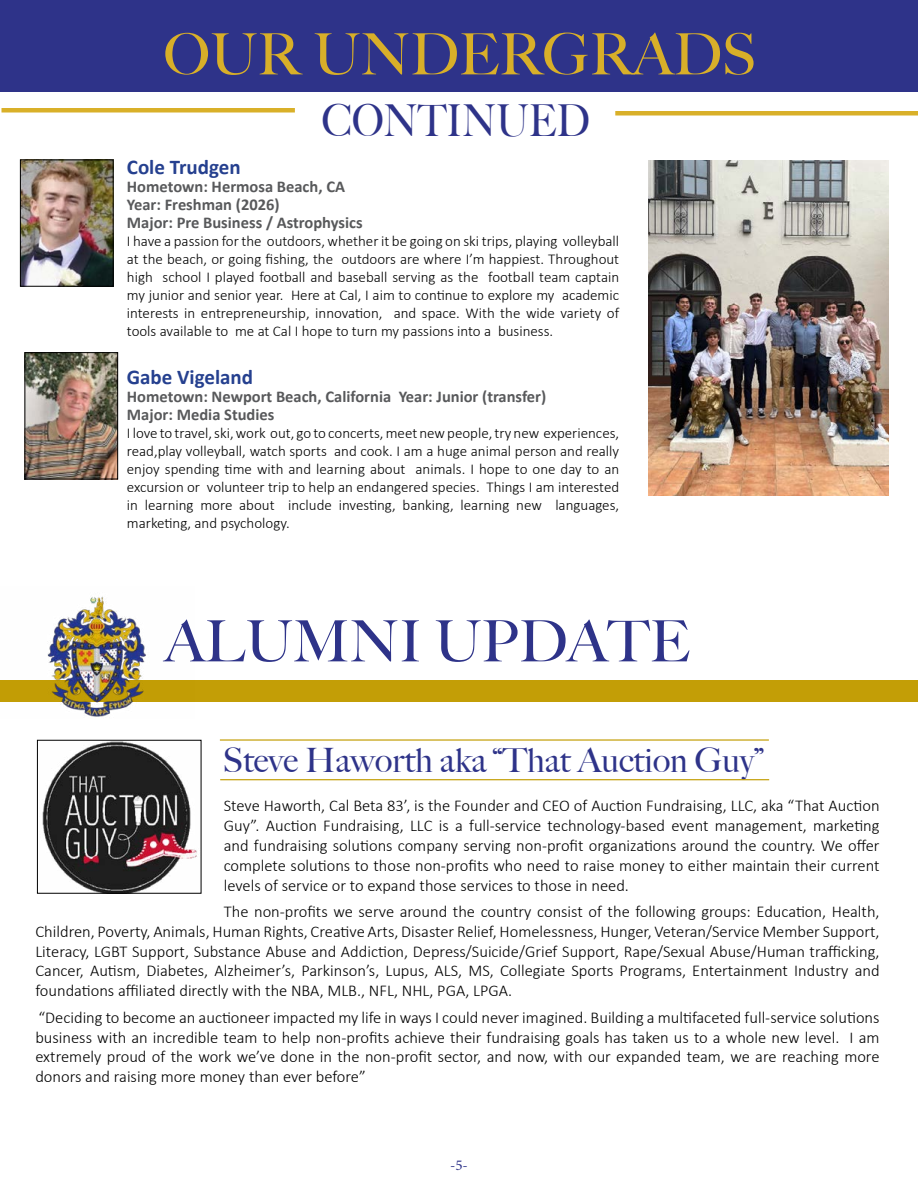
<style>
.page{position:relative;width:918px;height:1188px;background:#fff}
.page>*{position:absolute;margin:0;border:0;box-sizing:border-box;transform-origin:0 0}
.t1{font:500 57px "Big Caslon";color:#d8af29}
.t2{font:500 57px "Big Caslon";color:#2e3389}
.t3{font:500 44.1px "Big Caslon";color:#2e3389;scale:.88 1}
.t4{font:500 33.6px "Big Caslon";color:#2e3389}
.t5{font:700 21px "Calibri";color:#25408f}
.t6{font:300 16.5px/19.8px "Calibri";color:#000;text-align:justify}
.t7{font:700 16.5px/18px "Calibri";color:#58595b}
.t8{font:300 15px/18px "Calibri";color:#000;text-align:justify}
.t9{font:15px "Minion Pro";color:#2e3389}
</style>
<div class="page">
<hr style="left:220px;top:739px;width:549px;height:2px;background:#c39e06">
<hr style="left:220px;top:779px;width:549px;height:1px;background:#c39e06">
<div style="left:0;top:680px;width:918px;height:21px;background:#c39e06"></div>
<img style="left:0;top:596px;width:194px;height:121px">
<img style="left:42px;top:742px;width:155px;height:149px">
<div style="left:37px;top:740px;width:164px;height:153px;border:1px solid #000"></div>
<div style="left:0;top:0;width:918px;height:92px;background:#2e3389"></div>
<img style="left:22px;top:162px;width:89px;height:122px">
<div style="left:20px;top:160px;width:93px;height:126px;border:1px solid #000"></div>
<img style="left:27px;top:355px;width:89px;height:122px">
<div style="left:25px;top:353px;width:93px;height:126px;border:1px solid #000"></div>
<div style="left:2px;top:108px;width:293px;height:5px;background:#d9b029"></div>
<div style="left:615px;top:111px;width:303px;height:5px;background:#d9b029"></div>
<img style="left:648px;top:160px;width:241px;height:335px">
<h1 class="t1" style="left:164px;top:7px;width:594px">OUR UNDERGRADS</h1>
<h2 class="t3" style="left:322px;top:85px;width:306px">CONTINUED</h2>
<p class="t5" style="left:127px;top:152px;width:115px">Cole Trudgen</p>
<p class="t7" style="left:127px;top:177px;width:237px">Hometown: Hermosa Beach, CA<br>Year: Freshman (2026)<br>Major: Pre Business / Astrophysics</p>
<p class="t8" style="left:127px;top:232px;width:494px">I have a passion for the outdoors, whether it be going on ski trips, playing volleyball at the beach, or going fishing, the outdoors are where I’m happiest. Throughout high school I played football and baseball serving as the football team captain my junior and senior year. Here at Cal, I aim to continue to explore my academic interests in entrepreneurship, innovation, and space. With the wide variety of tools available to me at Cal I hope to turn my passions into a business.</p>
<p class="t5" style="left:127px;top:362px;width:128px">Gabe Vigeland</p>
<p class="t7" style="left:127px;top:387px;width:421px">Hometown: Newport Beach, California Year: Junior (transfer)<br>Major: Media Studies</p>
<p class="t8" style="left:127px;top:424px;width:494px">I love to travel, ski, work out, go to concerts, meet new people, try new experiences, read,play volleyball, watch sports and cook. I am a huge animal person and really enjoy spending time with and learning about animals. I hope to one day to an excursion or volunteer trip to help an endangered species. Things I am interested in learning more about include investing, banking, learning new languages, marketing, and psychology.</p>
<h1 class="t2" style="left:165px;top:594px;width:527px">ALUMNI UPDATE</h1>
<h3 class="t4" style="left:223px;top:733px;width:542px">Steve Haworth aka “That Auction Guy”</h3>
<p class="t6" style="left:224px;top:796px;width:657px">Steve Haworth, Cal Beta 83’, is the Founder and CEO of Auction Fundraising, LLC, aka “That Auction Guy”. Auction Fundraising, LLC is a full-service technology-based event management, marketing and fundraising solutions company serving non-profit organizations around the country. We offer complete solutions to those non-profits who need to raise money to either maintain their current levels of service or to expand those services to those in need.</p>
<p class="t6" style="left:35px;top:902px;width:846px;text-indent:188px">The non-profits we serve around the country consist of the following groups: Education, Health, Children, Poverty, Animals, Human Rights, Creative Arts, Disaster Relief, Homelessness, Hunger, Veteran/Service Member Support, Literacy, LGBT Support, Substance Abuse and Addiction, Depress/Suicide/Grief Support, Rape/Sexual Abuse/Human trafficking, Cancer, Autism, Diabetes, Alzheimer’s, Parkinson’s, Lupus, ALS, MS, Collegiate Sports Programs, Entertainment Industry and foundations affiliated directly with the NBA, MLB., NFL, NHL, PGA, LPGA.</p>
<p class="t6" style="left:35px;top:1007px;width:846px">“Deciding to become an auctioneer impacted my life in ways I could never imagined. Building a multifaceted full-service solutions business with an incredible team to help non-profits achieve their fundraising goals has taken us to a whole new level. I am extremely proud of the work we’ve done in the non-profit sector, and now, with our expanded team, we are reaching more donors and raising more money than ever before”</p>
<p class="t9" style="left:450px;top:1156px;width:19px">-5-</p>
</div>
